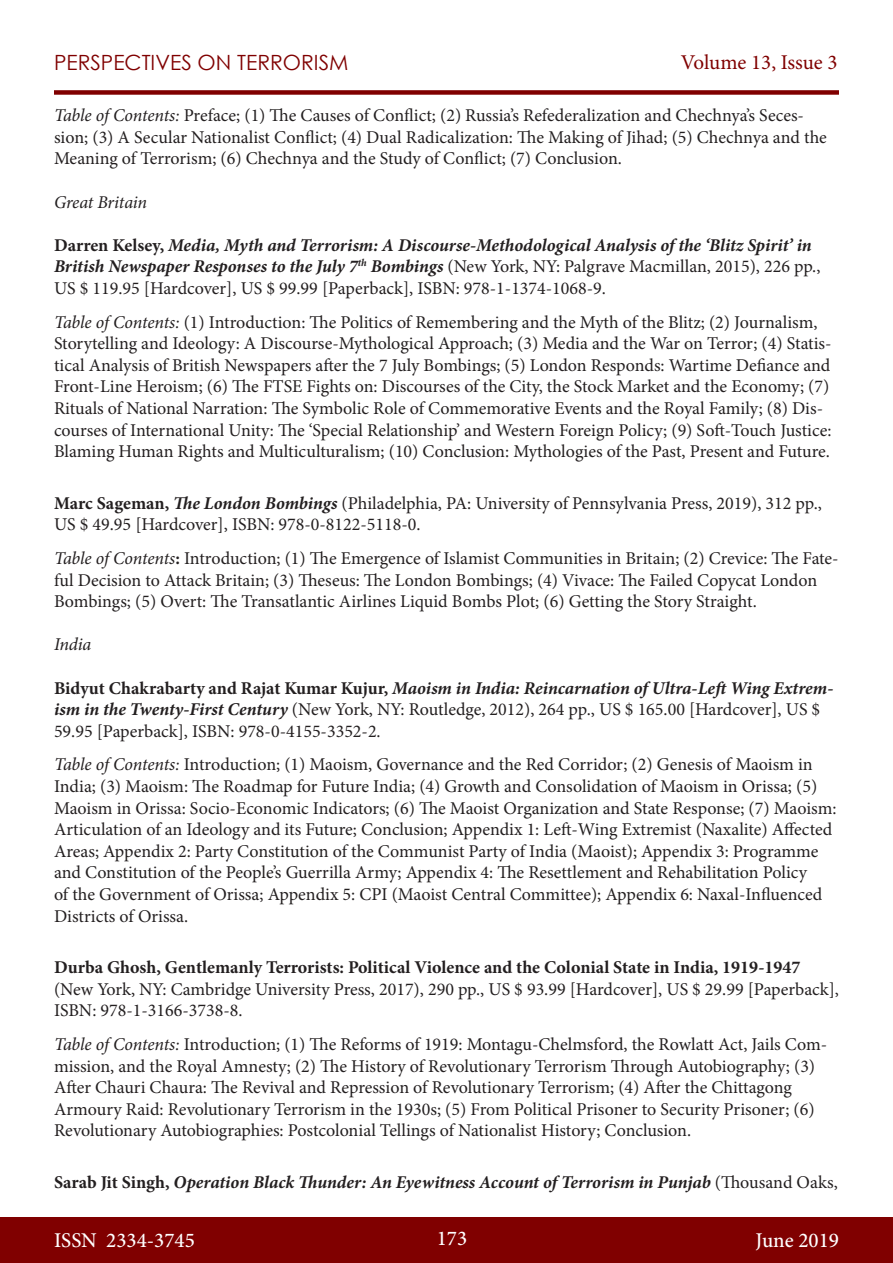
<style>
.page{position:relative;width:893px;height:1263px;background:#fff}
.page>*{position:absolute;margin:0;border:0;box-sizing:border-box;transform-origin:0 0}
.t1{font:500 21px "Minion Pro";color:#fff}
.t2{font:21px "Century Gothic";color:#800000}
.t3{font:21px "Minion Pro";letter-spacing:-.005em;color:#800000}
.No_Spacing{font:18px/21.6px "Minion Pro";color:#231f20}
.No_Spacing-2{font:italic 700 18px/21.6px "Minion Pro";letter-spacing:-.005em;color:#231f20}
.No_Spacing-3{font:italic 18px "Minion Pro";letter-spacing:-.015em;color:#231f20}
.s1{font-style:italic}
.s2{font-style:normal}
.s3{font-weight:400;font-style:normal}
.s4{font-weight:700}
.s5{font-weight:700;font-style:italic}
</style>
<div class="page">
<div style="left:0;top:1217px;width:893px;height:46px;background:#800000"></div>
<div style="left:54px;top:90px;width:785px;height:5px;background:#800000"></div>
<p class="t2" style="left:54px;top:47px;width:296px">PERSPECTIVES ON TERRORISM</p>
<p class="t3" style="left:681px;top:48px;width:158px">Volume 13, Issue 3</p>
<p class="No_Spacing" style="left:54px;top:105px;width:774px"><span class="s1">Table of Contents:</span> Preface; (1) The Causes of Conflict; (2) Russia’s Refederalization and Chechnya’s Seces&shy;sion; (3) A Secular Nationalist Conflict; (4) Dual Radicalization: The Making of Jihad; (5) Chechnya and the<br>Meaning of Terrorism; (6) Chechnya and the Study of Conflict; (7) Conclusion.</p>
<p class="No_Spacing-3" style="left:54px;top:189px;width:95px">Great Britain</p>
<p class="No_Spacing-2" style="left:54px;top:234px;width:768px"><span class="s2">Darren Kelsey,</span> Media, Myth and Terrorism: A Discourse-Methodological Analysis of the ‘Blitz Spirit’ in<br>British Newspaper Responses to the July 7<sup>th</sup> Bombings <span class="s3">(New York, NY: Palgrave Macmillan, 2015), 226 pp.,<br>US $ 119.95 [Hardcover], US $ 99.99 [Paperback], ISBN: 978-1-1374-1068-9.</span></p>
<p class="No_Spacing" style="left:54px;top:311px;width:779px"><span class="s1">Table of Contents:</span> (1) Introduction: The Politics of Remembering and the Myth of the Blitz; (2) Journalism, Storytelling and Ideology: A Discourse-Mythological Approach; (3) Media and the War on Terror; (4) Statis&shy;tical Analysis of British Newspapers after the 7 July Bombings; (5) London Responds: Wartime Defiance and Front-Line Heroism; (6) The FTSE Fights on: Discourses of the City, the Stock Market and the Economy; (7)<br>Rituals of National Narration: The Symbolic Role of Commemorative Events and the Royal Family; (8) Dis&shy;courses of International Unity: The ‘Special Relationship’ and Western Foreign Policy; (9) Soft-Touch Justice:<br>Blaming Human Rights and Multiculturalism; (10) Conclusion: Mythologies of the Past, Present and Future.</p>
<p class="No_Spacing" style="left:54px;top:492px;width:769px"><span class="s4">Marc Sageman,</span> <span class="s5">The London Bombings</span> (Philadelphia, PA: University of Pennsylvania Press, 2019), 312 pp.,<br>US $ 49.95 [Hardcover], ISBN: 978-0-8122-5118-0.</p>
<p class="No_Spacing" style="left:54px;top:547px;width:786px"><span class="s1">Table of Contents</span><span class="s4">:</span> Introduction; (1) The Emergence of Islamist Communities in Britain; (2) Crevice: The Fate&shy;ful Decision to Attack Britain; (3) Theseus: The London Bombings; (4) Vivace: The Failed Copycat London<br>Bombings; (5) Overt: The Transatlantic Airlines Liquid Bombs Plot; (6) Getting the Story Straight.</p>
<p class="No_Spacing-3" style="left:54px;top:632px;width:39px">India</p>
<p class="No_Spacing" style="left:54px;top:677px;width:781px"><span class="s4">Bidyut Chakrabarty and Rajat Kumar Kujur,</span> <span class="s5">Maoism in India: Reincarnation of Ultra-Left Wing Extrem&shy;ism in the Twenty-First Century</span> (New York, NY: Routledge, 2012), 264 pp., US $ 165.00 [Hardcover], US $<br>59.95 [Paperback], ISBN: 978-0-4155-3352-2.</p>
<p class="No_Spacing" style="left:54px;top:754px;width:784px"><span class="s1">Table of Contents:</span> Introduction; (1) Maoism, Governance and the Red Corridor; (2) Genesis of Maoism in India; (3) Maoism: The Roadmap for Future India; (4) Growth and Consolidation of Maoism in Orissa; (5)<br>Maoism in Orissa: Socio-Economic Indicators; (6) The Maoist Organization and State Response; (7) Maoism:<br>Articulation of an Ideology and its Future; Conclusion; Appendix 1: Left-Wing Extremist (Naxalite) Affected Areas; Appendix 2: Party Constitution of the Communist Party of India (Maoist); Appendix 3: Programme and Constitution of the People’s Guerrilla Army; Appendix 4: The Resettlement and Rehabilitation Policy<br>of the Government of Orissa; Appendix 5: CPI (Maoist Central Committee); Appendix 6: Naxal-Influenced Districts of Orissa.</p>
<p class="No_Spacing" style="left:54px;top:957px;width:786px"><span class="s4">Durba Ghosh, Gentlemanly Terrorists: Political Violence and the Colonial State in India, 1919-1947 </span>(New York, NY: Cambridge University Press, 2017), 290 pp., US $ 93.99 [Hardcover], US $ 29.99 [Paperback],<br>ISBN: 978-1-3166-3738-8.</p>
<p class="No_Spacing" style="left:54px;top:1033px;width:775px"><span class="s1">Table of Contents:</span> Introduction; (1) The Reforms of 1919: Montagu-Chelmsford, the Rowlatt Act, Jails Com&shy;mission, and the Royal Amnesty; (2) The History of Revolutionary Terrorism Through Autobiography; (3)<br>After Chauri Chaura: The Revival and Repression of Revolutionary Terrorism; (4) After the Chittagong Armoury Raid: Revolutionary Terrorism in the 1930s; (5) From Political Prisoner to Security Prisoner; (6)<br>Revolutionary Autobiographies: Postcolonial Tellings of Nationalist History; Conclusion.</p>
<p class="No_Spacing-2" style="left:54px;top:1171px;width:785px"><span class="s2">Sarab Jit Singh,</span> Operation Black Thunder: An Eyewitness Account of Terrorism in Punjab <span class="s3">(Thousand Oaks,</span></p>
<p class="t1" style="left:54px;top:1226px;width:142px">ISSN 2334-3745</p>
<p class="t1" style="left:437px;top:1224px;width:32px">173</p>
<p class="t1" style="left:756px;top:1226px;width:85px">June 2019</p>
</div>
